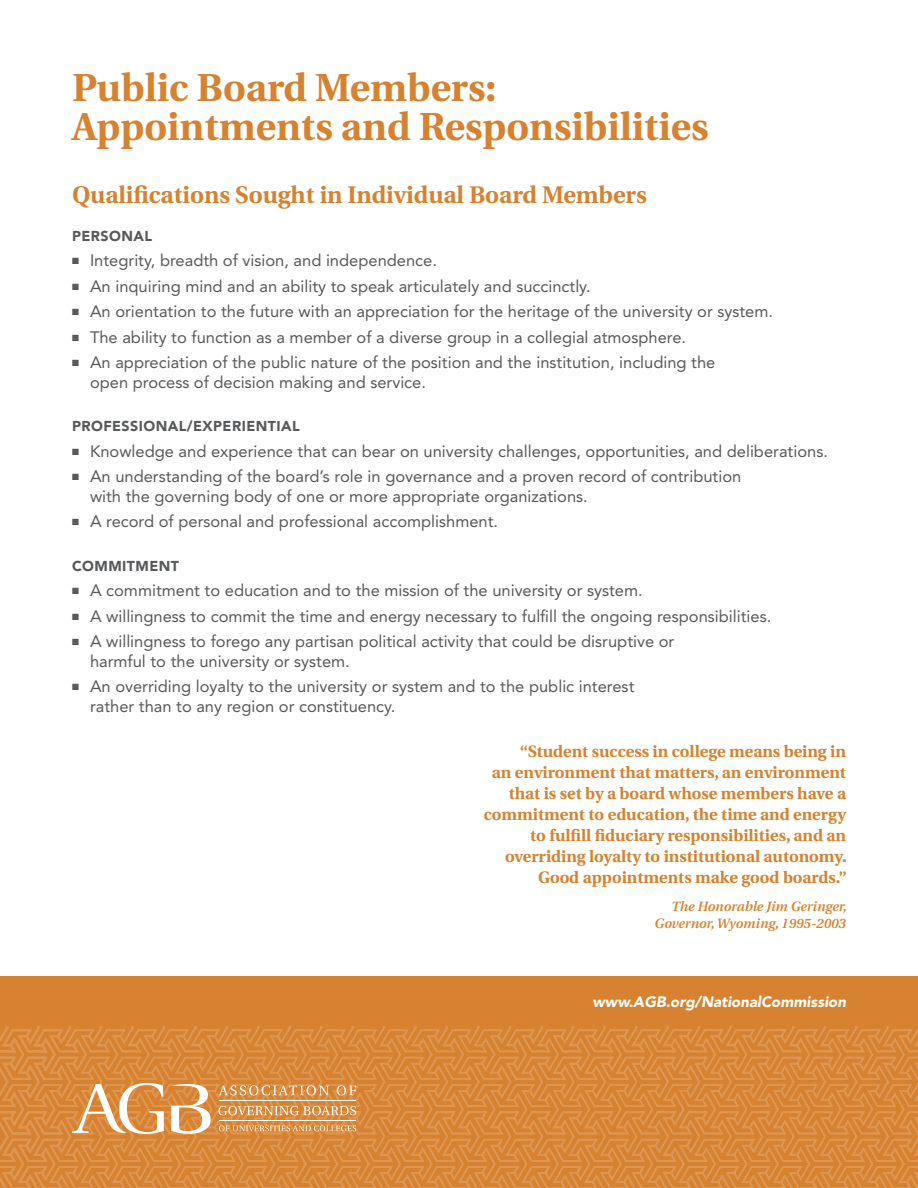
<style>
.page{position:relative;width:918px;height:1188px;background:#fff}
.page>*{position:absolute;margin:0;border:0;box-sizing:border-box;transform-origin:0 0}
.t1{font:700 39px/39px "Utopia";color:#d68230}
.t2{font:700 24px "Utopia";color:#d68230}
.t3{font:16.5px/19.5px "Avenir";color:#58595b}
.t4{font:700 16.5px/21px "Utopia";color:#d68230;text-align:right}
.t5{font:italic 900 15px "Avenir";color:#fff}
.t6{font:900 14.25px "Avenir";letter-spacing:.03em;color:#58595b}
.t7{font:italic 600 13.5px/16.5px "Utopia";color:#d68230;text-align:right}
</style>
<div class="page">
<div style="left:0;top:976px;width:918px;height:212px;background:#d68230"></div>
<svg style="left:164px;top:1026px;width:325px;height:162px"></svg>
<svg style="left:489px;top:1026px;width:429px;height:162px"></svg>
<hr style="left:219px;top:1101px;width:137px;height:1px;background:#fff">
<hr style="left:219px;top:1120px;width:137px;height:1px;background:#fff">
<svg style="left:219px;top:1085px;width:110px;height:10px"></svg>
<svg style="left:337px;top:1085px;width:19px;height:10px"></svg>
<svg style="left:218px;top:1106px;width:138px;height:9px"></svg>
<svg style="left:219px;top:1125px;width:137px;height:6px"></svg>
<svg style="left:171px;top:1084px;width:40px;height:50px"></svg>
<svg style="left:0;top:1026px;width:164px;height:162px"></svg>
<h1 class="t1" style="left:72px;top:69px;width:638px">Public Board Members:<br>Appointments and Responsibilities</h1>
<h2 class="t2" style="left:72px;top:181px;width:576px">Qualifications Sought in Individual Board Members</h2>
<p class="t6" style="left:72px;top:227px;width:82px">PERSONAL</p>
<p class="t3" style="left:72px;top:251px;width:366px">■ Integrity, breadth of vision, and independence.</p>
<p class="t3" style="left:72px;top:276px;width:520px">■ An inquiring mind and an ability to speak articulately and succinctly.</p>
<p class="t3" style="left:72px;top:302px;width:703px">■ An orientation to the future with an appreciation for the heritage of the university or system.</p>
<p class="t3" style="left:72px;top:327px;width:616px">■ The ability to function as a member of a diverse group in a collegial atmosphere.</p>
<p class="t3" style="left:90px;top:353px;width:627px;text-indent:-18px">■ An appreciation of the public nature of the position and the institution, including the open process of decision making and service.</p>
<p class="t6" style="left:72px;top:418px;width:229px">PROFESSIONAL/EXPERIENTIAL</p>
<p class="t3" style="left:72px;top:441px;width:757px">■ Knowledge and experience that can bear on university challenges, opportunities, and deliberations.</p>
<p class="t3" style="left:90px;top:467px;width:653px;text-indent:-18px">■ An understanding of the board’s role in governance and a proven record of contribution with the governing body of one or more appropriate organizations.</p>
<p class="t3" style="left:72px;top:512px;width:428px">■ A record of personal and professional accomplishment.</p>
<p class="t6" style="left:72px;top:557px;width:108px">COMMITMENT</p>
<p class="t3" style="left:72px;top:581px;width:572px">■ A commitment to education and to the mission of the university or system.</p>
<p class="t3" style="left:72px;top:606px;width:701px">■ A willingness to commit the time and energy necessary to fulfill the ongoing responsibilities.</p>
<p class="t3" style="left:90px;top:632px;width:586px;text-indent:-18px">■ A willingness to forego any partisan political activity that could be disruptive or harmful to the university or system.</p>
<p class="t3" style="left:90px;top:677px;width:546px;text-indent:-18px">■ An overriding loyalty to the university or system and to the public interest rather than to any region or constituency.</p>
<p class="t4" style="left:484px;top:741px;width:364px">“Student success in college means being in<br>an environment that matters, an environment that is set by a board whose members have a commitment to education, the time and energy to fulfill fiduciary responsibilities, and an overriding loyalty to institutional autonomy.<br>Good appointments make good boards.”</p>
<p class="t7" style="left:655px;top:899px;width:194px">The Honorable Jim Geringer,<br>Governor, Wyoming, 1995-2003</p>
<p class="t5" style="left:592px;top:992px;width:255px">www.AGB.org/NationalCommission</p>
</div>
